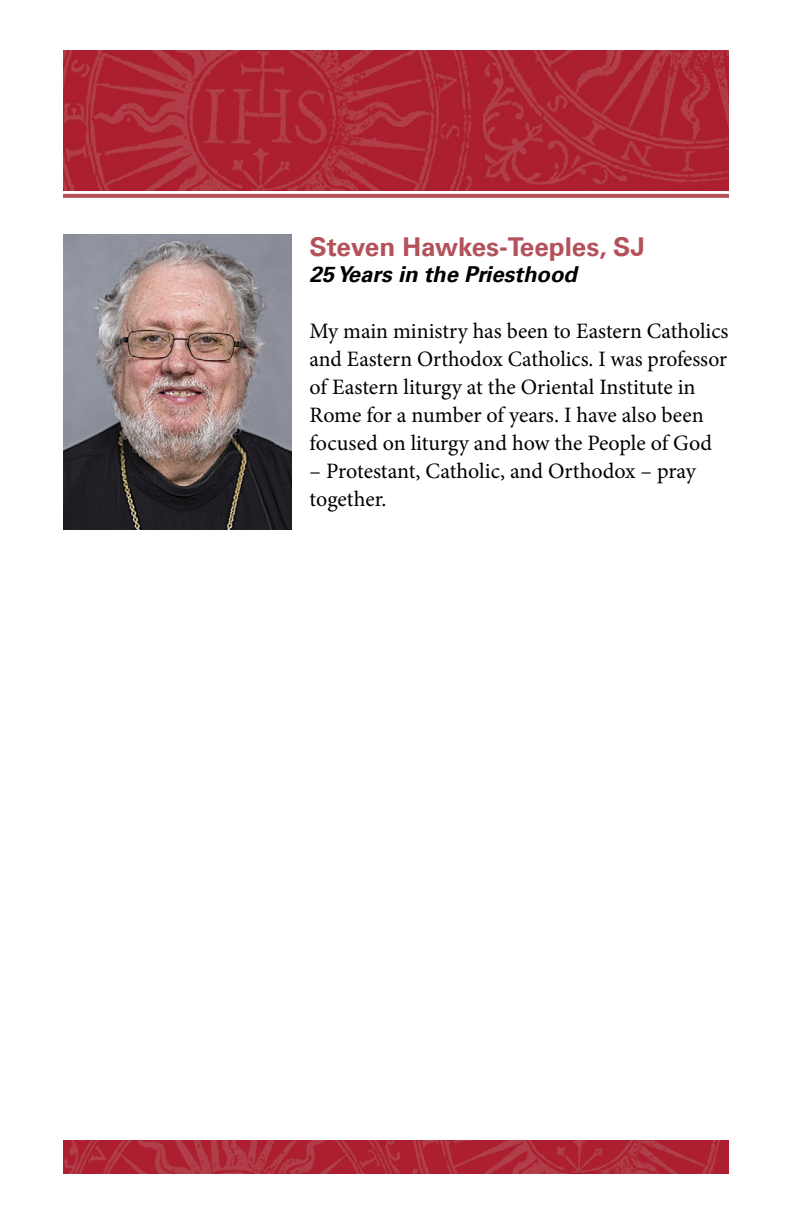
<style>
.page{position:relative;width:792px;height:1224px;background:#fff}
.page>*{position:absolute;margin:0;border:0;box-sizing:border-box;transform-origin:0 0}
.t1{font:700 26px "Univers Com 65";color:#b4525b}
.t2{font:22px/28px "Minion Pro";letter-spacing:-.005em;color:#000}
.t3{font:italic 700 22px "Univers Com 65";color:#000}
</style>
<div class="page">
<img style="left:63px;top:50px;width:666px;height:140px">
<svg style="left:63px;top:194px;width:666px;height:4px;background:#b65861"></svg>
<img style="left:63px;top:234px;width:229px;height:295px">
<img style="left:63px;top:1140px;width:666px;height:34px">
<p class="t1" style="left:310px;top:231px;width:337px">Steven Hawkes-Teeples, SJ</p>
<p class="t3" style="left:310px;top:261px;width:269px">25 Years in the Priesthood</p>
<p class="t2" style="left:310px;top:317px;width:420px">My main ministry has been to Eastern Catholics and Eastern Orthodox Catholics. I was professor of Eastern liturgy at the Oriental Institute in Rome for a number of years. I have also been focused on liturgy and how the People of God</p>
<p class="t2" style="left:310px;top:457px;width:388px">– Protestant, Catholic, and Orthodox – pray together.</p>
</div>
